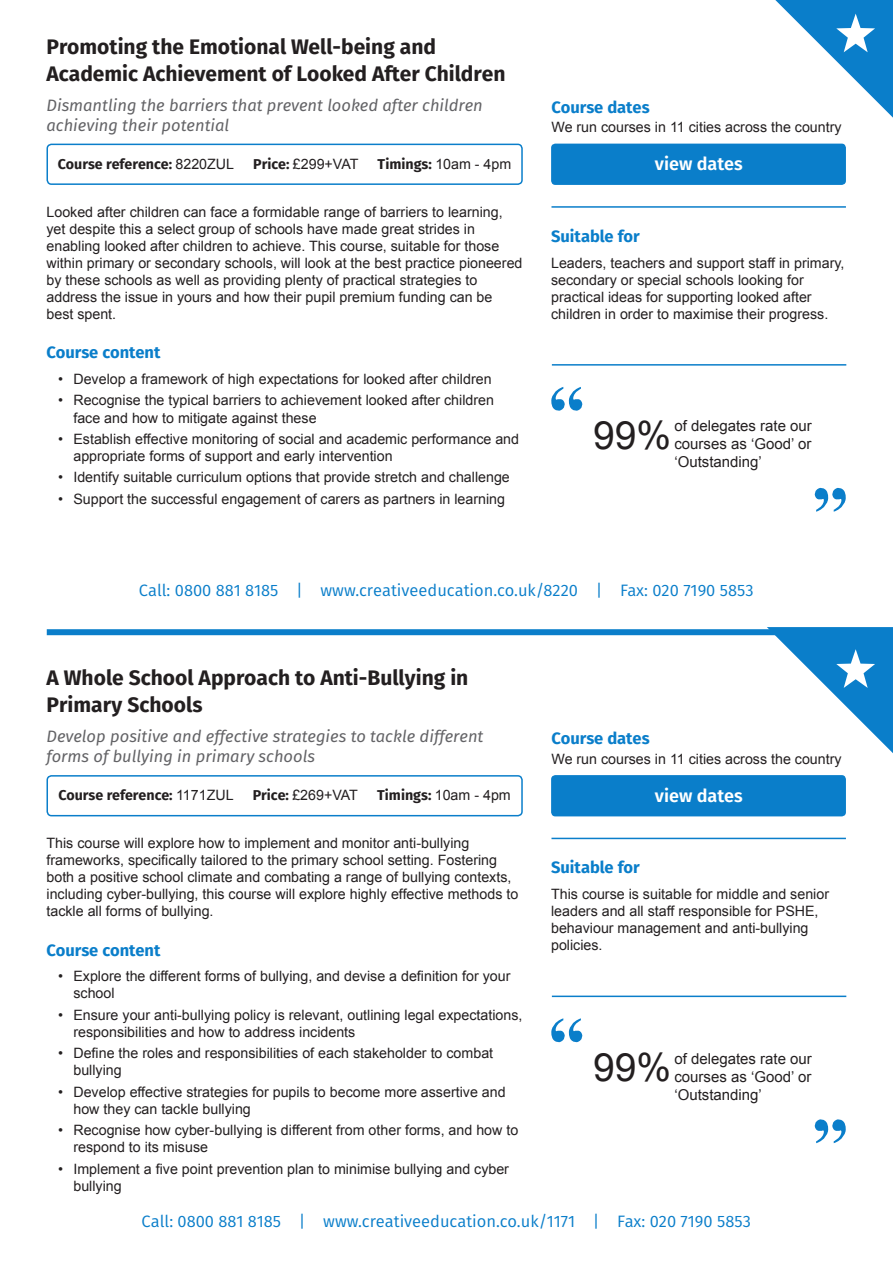
<style>
.page{position:relative;width:893px;height:1263px;background:#fff}
.page>*{position:absolute;margin:0;border:0;box-sizing:border-box;transform-origin:0 0}
.t1{font:39px "Arial";color:#231f20}
.t2{font:700 21px/27px "Fira Sans";color:#231f20}
.t3{font:600 18px "Fira Sans";color:#fff}
.t4{font:italic 16.5px/19.5px "Fira Sans";color:#636366}
.t5{font:16.5px "Fira Sans";color:#0a7eca}
.t6{font:700 16.5px "Fira Sans";color:#0a7eca}
.t7{font:15px/18px "Arial";color:#231f20;text-align:justify}
.t8{font:14.25px/17.1px "Arial";color:#231f20}
.t9{font:700 14.25px "Fira Sans";color:#231f20}
.s1{font-family:"Arial";font-weight:400}
.s2{font-family:"Fira Sans";font-weight:700}
</style>
<div class="page">
<div style="left:47px;top:629px;width:799px;height:6px;background:#0a7eca"></div>
<svg style="left:551px;top:387px;width:32px;height:24px"></svg>
<svg style="left:814px;top:487px;width:32px;height:25px"></svg>
<hr style="left:551px;top:206px;width:295px;height:2px;background:#0a7eca">
<div style="left:551px;top:144px;width:295px;height:41px;background:#0a7eca;border-radius:4px"></div>
<div style="left:46px;top:144px;width:477px;height:41px;border:2px solid #0a7eca;border-radius:4px"></div>
<hr style="left:552px;top:364px;width:294px;height:2px;background:#0a7eca">
<svg style="left:775px;top:0;width:118px;height:118px"></svg>
<svg style="left:551px;top:1018px;width:32px;height:25px"></svg>
<svg style="left:814px;top:1119px;width:32px;height:24px"></svg>
<hr style="left:551px;top:838px;width:295px;height:1px;background:#0a7eca">
<div style="left:551px;top:775px;width:295px;height:41px;background:#0a7eca;border-radius:4px"></div>
<div style="left:46px;top:775px;width:477px;height:41px;border:2px solid #0a7eca;border-radius:4px"></div>
<hr style="left:552px;top:995px;width:294px;height:2px;background:#0a7eca">
<svg style="left:767px;top:627px;width:126px;height:126px"></svg>
<p class="t2" style="left:46px;top:33px;width:460px">Promoting the Emotional Well-being and<br>Academic Achievement of Looked After Children</p>
<p class="t4" style="left:46px;top:95px;width:438px">Dismantling the barriers that prevent looked after children achieving their potential</p>
<p class="t6" style="left:551px;top:96px;width:100px">Course dates</p>
<p class="t8" style="left:551px;top:119px;width:292px">We run courses in 11 cities across the country</p>
<p class="t9" style="left:58px;top:154px;width:178px">Course reference: <span class="s1">8220ZUL</span></p>
<p class="t8" style="left:253px;top:156px;width:107px"><span class="s2">Price:</span> £299+VAT</p>
<p class="t9" style="left:378px;top:154px;width:135px">Timings: <span class="s1">10am - 4pm</span></p>
<p class="t3" style="left:655px;top:151px;width:89px">view dates</p>
<p class="t8" style="left:46px;top:203px;width:477px">Looked after children can face a formidable range of barriers to learning, yet despite this a select group of schools have made great strides in enabling looked after children to achieve. This course, suitable for those within primary or secondary schools, will look at the best practice pioneered by these schools as well as providing plenty of practical strategies to address the issue in yours and how their pupil premium funding can be best spent.</p>
<p class="t6" style="left:46px;top:341px;width:115px">Course content</p>
<p class="t8" style="left:58px;top:371px;width:435px">• Develop a framework of high expectations for looked after children</p>
<p class="t8" style="left:73px;top:392px;width:422px;text-indent:-15px">• Recognise the typical barriers to achievement looked after children face and how to mitigate against these</p>
<p class="t8" style="left:73px;top:430px;width:447px;text-indent:-15px">• Establish effective monitoring of social and academic performance and appropriate forms of support and early intervention</p>
<p class="t8" style="left:58px;top:469px;width:453px">• Identify suitable curriculum options that provide stretch and challenge</p>
<p class="t8" style="left:58px;top:490px;width:449px">• Support the successful engagement of carers as partners in learning</p>
<p class="t6" style="left:551px;top:225px;width:90px">Suitable for</p>
<p class="t8" style="left:551px;top:254px;width:295px">Leaders, teachers and support staff in primary, secondary or special schools looking for practical ideas for supporting looked after children in order to maximise their progress.</p>
<p class="t7" style="left:674px;top:417px;width:139px">of delegates rate our courses as ‘Good’ or ‘Outstanding’</p>
<p class="t1" style="left:593px;top:409px;width:80px">99%</p>
<p class="t5" style="left:139px;top:578px;width:616px">Call: 0800 881 8185 | www.creativeeducation.co.uk/8220 | Fax: 020 7190 5853</p>
<p class="t2" style="left:46px;top:665px;width:423px">A Whole School Approach to Anti-Bullying in<br>Primary Schools</p>
<p class="t4" style="left:46px;top:727px;width:438px">Develop positive and effective strategies to tackle different forms of bullying in primary schools</p>
<p class="t6" style="left:551px;top:727px;width:100px">Course dates</p>
<p class="t8" style="left:551px;top:750px;width:292px">We run courses in 11 cities across the country</p>
<p class="t9" style="left:58px;top:785px;width:177px">Course reference: <span class="s1">1171ZUL</span></p>
<p class="t8" style="left:253px;top:787px;width:107px"><span class="s2">Price:</span> £269+VAT</p>
<p class="t9" style="left:377px;top:785px;width:135px">Timings: <span class="s1">10am - 4pm</span></p>
<p class="t3" style="left:655px;top:783px;width:89px">view dates</p>
<p class="t8" style="left:46px;top:835px;width:473px">This course will explore how to implement and monitor anti-bullying frameworks, specifically tailored to the primary school setting. Fostering both a positive school climate and combating a range of bullying contexts, including cyber-bullying, this course will explore highly effective methods to tackle all forms of bullying.</p>
<p class="t6" style="left:46px;top:938px;width:115px">Course content</p>
<p class="t8" style="left:73px;top:968px;width:438px;text-indent:-15px">• Explore the different forms of bullying, and devise a definition for your school</p>
<p class="t8" style="left:73px;top:1006px;width:451px;text-indent:-15px">• Ensure your anti-bullying policy is relevant, outlining legal expectations, responsibilities and how to address incidents</p>
<p class="t8" style="left:73px;top:1045px;width:421px;text-indent:-15px">• Define the roles and responsibilities of each stakeholder to combat bullying</p>
<p class="t8" style="left:73px;top:1083px;width:434px;text-indent:-15px">• Develop effective strategies for pupils to become more assertive and how they can tackle bullying</p>
<p class="t8" style="left:73px;top:1122px;width:446px;text-indent:-15px">• Recognise how cyber-bullying is different from other forms, and how to respond to its misuse</p>
<p class="t8" style="left:73px;top:1160px;width:437px;text-indent:-15px">• Implement a five point prevention plan to minimise bullying and cyber bullying</p>
<p class="t5" style="left:142px;top:1210px;width:611px">Call: 0800 881 8185 | www.creativeeducation.co.uk/1171 | Fax: 020 7190 5853</p>
<p class="t6" style="left:551px;top:856px;width:90px">Suitable for</p>
<p class="t8" style="left:551px;top:885px;width:279px">This course is suitable for middle and senior leaders and all staff responsible for PSHE, behaviour management and anti-bullying policies.</p>
<p class="t7" style="left:674px;top:1050px;width:139px">of delegates rate our courses as ‘Good’ or ‘Outstanding’</p>
<p class="t1" style="left:593px;top:1042px;width:80px">99%</p>
</div>
